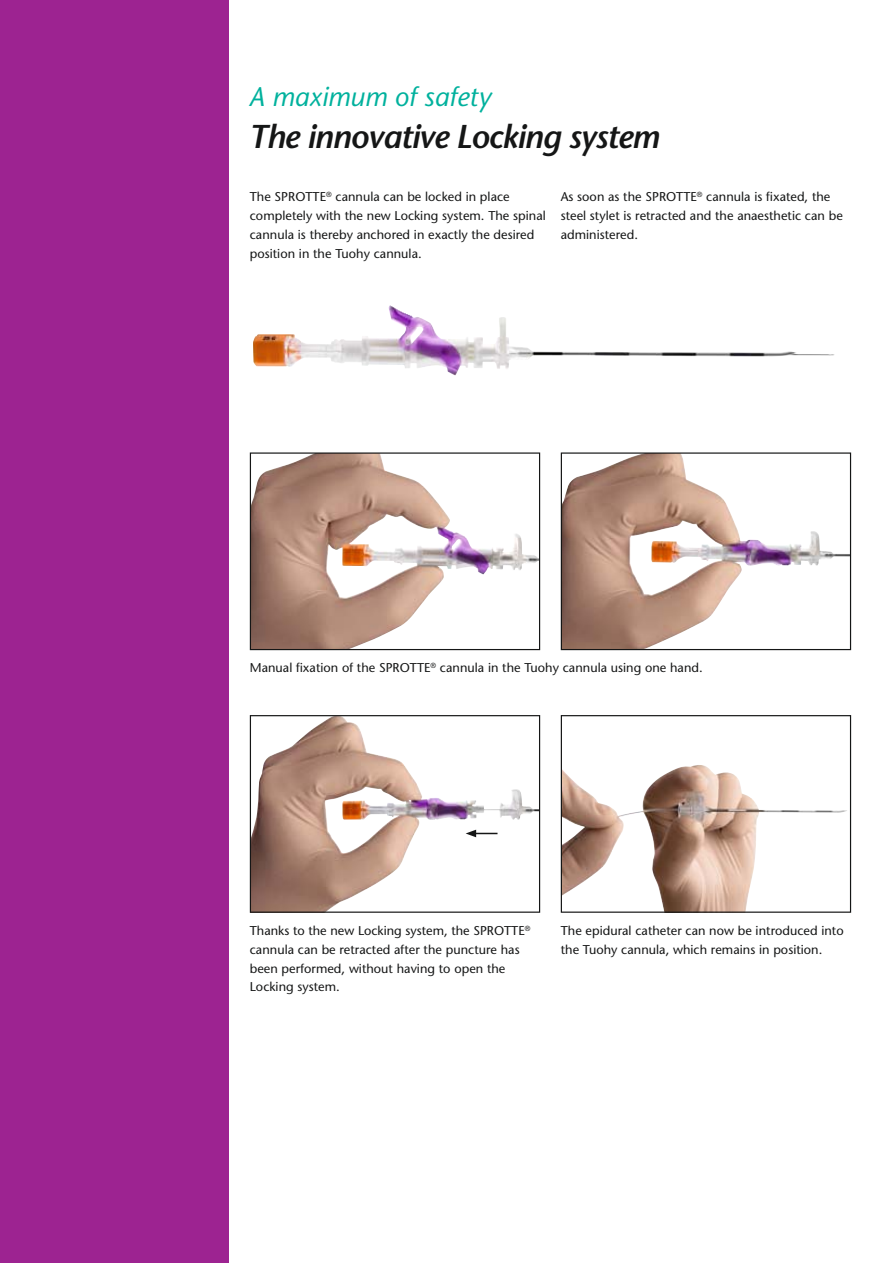
<style>
.page{position:relative;width:893px;height:1263px;background:#fff}
.page>*{position:absolute;margin:0;border:0;box-sizing:border-box;transform-origin:0 0}
.t1{font:italic 600 33px "Stone Sans";letter-spacing:-.03em;color:#151616}
.t2{font:italic 27px "Stone Sans";letter-spacing:.005em;color:#00b19d}
.t3{font:12.75px/18.8px "Stone Sans";letter-spacing:.005em;color:#151616}
</style>
<div class="page">
<img style="left:253px;top:305px;width:448px;height:70px">
<div style="left:0;top:0;width:229px;height:1263px;background:#9d2391"></div>
<img style="left:252px;top:454px;width:286px;height:194px">
<div style="left:250px;top:452px;width:290px;height:198px;border:1px solid #151616"></div>
<img style="left:564px;top:454px;width:285px;height:141px">
<div style="left:561px;top:452px;width:290px;height:198px;border:1px solid #151616"></div>
<img style="left:252px;top:717px;width:286px;height:194px">
<div style="left:250px;top:715px;width:290px;height:198px;border:1px solid #151616"></div>
<img style="left:563px;top:765px;width:284px;height:146px">
<div style="left:561px;top:715px;width:290px;height:198px;border:1px solid #151616"></div>
<svg style="left:466px;top:830px;width:31px;height:7px"></svg>
<h2 class="t2" style="left:249px;top:87px;width:243px">A maximum of safety</h2>
<h1 class="t1" style="left:249px;top:124px;width:412px">The innovative Locking system</h1>
<p class="t3" style="left:250px;top:189px;width:297px">The SPROTTE<sup>®</sup> cannula can be locked in place completely with the new Locking system. The spinal cannula is thereby anchored in exactly the desired position in the Tuohy cannula.</p>
<p class="t3" style="left:561px;top:189px;width:284px">As soon as the SPROTTE<sup>®</sup> cannula is fixated, the steel stylet is retracted and the anaesthetic can be administered.</p>
<p class="t3" style="left:250px;top:660px;width:454px">Manual fixation of the SPROTTE<sup>®</sup> cannula in the Tuohy cannula using one hand.</p>
<p class="t3" style="left:250px;top:922px;width:282px">Thanks to the new Locking system, the SPROTTE<sup>® </sup>cannula can be retracted after the puncture has been performed, without having to open the Locking system.</p>
<p class="t3" style="left:561px;top:922px;width:284px">The epidural catheter can now be introduced into the Tuohy cannula, which remains in position.</p>
</div>
